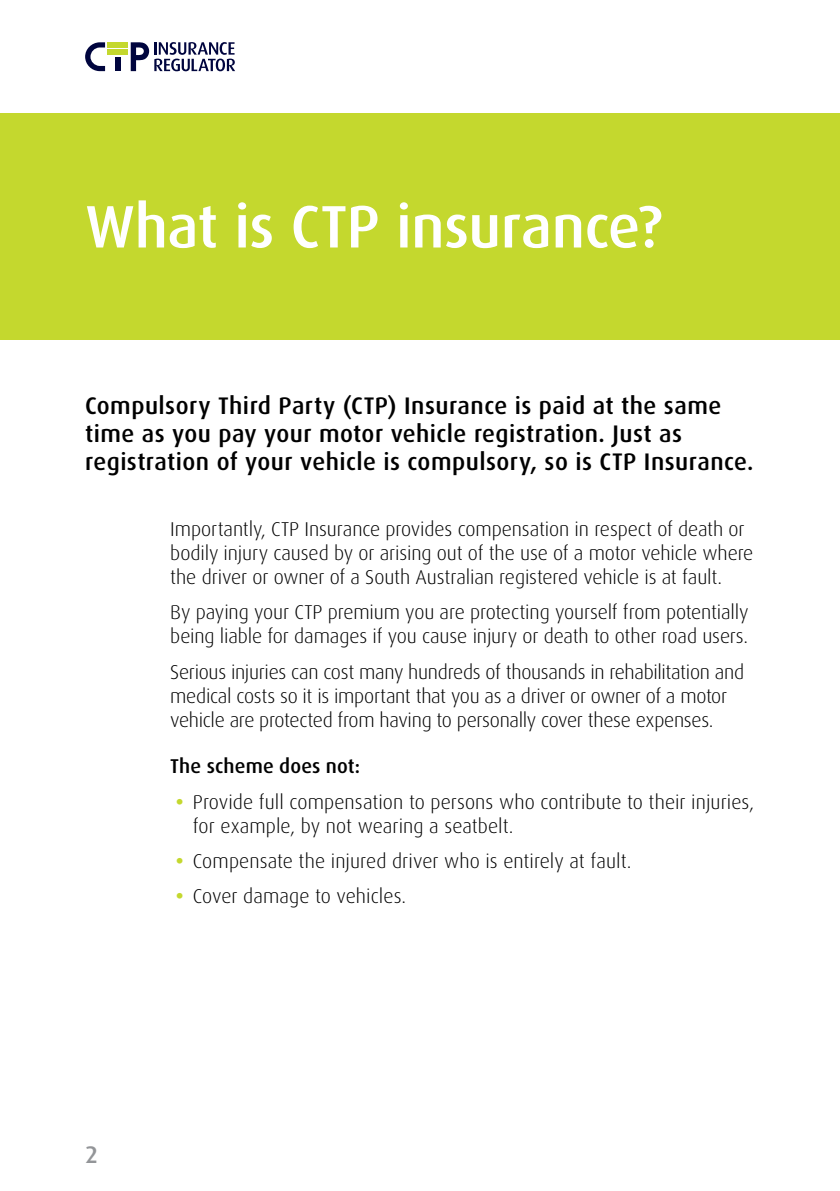
<style>
.page{position:relative;width:840px;height:1191px;background:#fff}
.page>*{position:absolute;margin:0;border:0;box-sizing:border-box;transform-origin:0 0}
.t1{font:500 60px "Dax";letter-spacing:-.005em;color:#fff}
.t2{font:500 24px/28px "Dax";letter-spacing:.02em;color:#000}
.t3{font:500 24px "Dax";color:#939598}
.t4{font:300 20px/24px "Dax";letter-spacing:-.01em;color:#000}
.t5{font:500 20px "Dax";letter-spacing:.005em;color:#000}
.s1{font-weight:700;color:#c4d82e}
</style>
<div class="page">
<hr style="left:839px;top:113px;width:1px;height:85px;background:#c4d82e">
<div style="left:107px;top:42px;width:21px;height:5px;background:#c4d82e"></div>
<div style="left:115px;top:57px;width:5px;height:14px;background:#00053e"></div>
<svg style="left:85px;top:42px;width:20px;height:29px"></svg>
<div style="left:107px;top:50px;width:21px;height:5px;background:#c4d82e"></div>
<svg style="left:131px;top:42px;width:104px;height:29px"></svg>
<div style="left:0;top:113px;width:839px;height:227px;background:#c4d82e"></div>
<h1 class="t1" style="left:85px;top:193px;width:578px">What is CTP insurance?</h1>
<p class="t2" style="left:85px;top:391px;width:669px">Compulsory Third Party (CTP) Insurance is paid at the same time as you pay your motor vehicle registration. Just as registration of your vehicle is compulsory, so is CTP Insurance.</p>
<p class="t4" style="left:170px;top:517px;width:584px">Importantly, CTP Insurance provides compensation in respect of death or bodily injury caused by or arising out of the use of a motor vehicle where the driver or owner of a South Australian registered vehicle is at fault.</p>
<p class="t4" style="left:170px;top:600px;width:579px">By paying your CTP premium you are protecting yourself from potentially being liable for damages if you cause injury or death to other road users.</p>
<p class="t4" style="left:170px;top:660px;width:575px">Serious injuries can cost many hundreds of thousands in rehabilitation and medical costs so it is important that you as a driver or owner of a motor vehicle are protected from having to personally cover these expenses.</p>
<p class="t5" style="left:170px;top:755px;width:191px">The scheme does not:</p>
<p class="t4" style="left:193px;top:790px;width:562px;text-indent:-17px"><span class="s1">•</span> Provide full compensation to persons who contribute to their injuries, for example, by not wearing a seatbelt.</p>
<p class="t4" style="left:176px;top:849px;width:457px"><span class="s1">•</span> Compensate the injured driver who is entirely at fault.</p>
<p class="t4" style="left:176px;top:884px;width:232px"><span class="s1">•</span> Cover damage to vehicles.</p>
<p class="t3" style="left:85px;top:1140px;width:15px">2</p>
</div>
